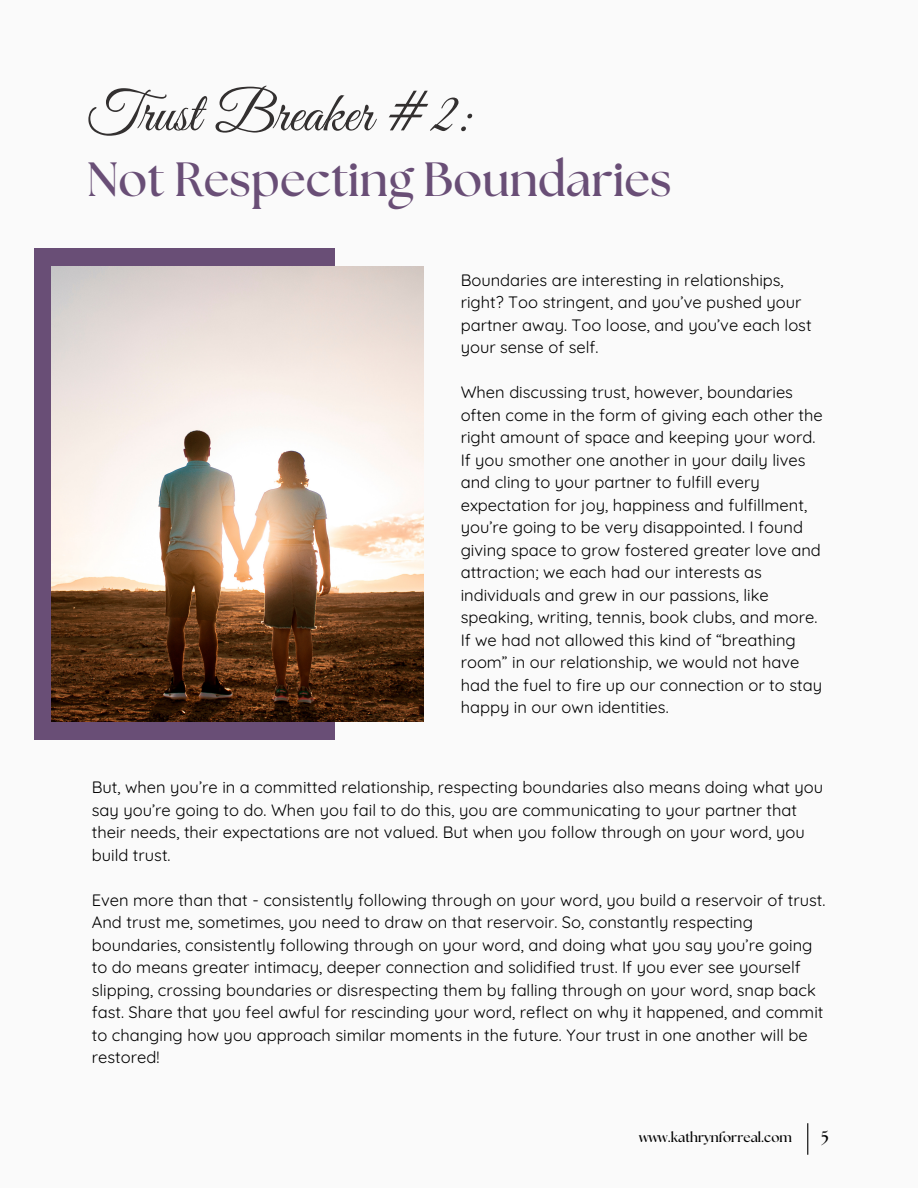
<style>
.page{position:relative;width:918px;height:1188px;background:#fafafa}
.page>*{position:absolute;margin:0;border:0;box-sizing:border-box;transform-origin:0 0}
.t1{font:57px "Great Vibes";color:#333030}
.t2{font:700 48px "The Seasons";color:#694e76}
.t3{font:16.5px/22.5px "Quicksand";color:#000}
.t4{font:700 16.5px "The Seasons";color:#000}
.t5{font:700 13.5px "The Seasons";color:#000}
</style>
<div class="page">
<div style="left:35px;top:248px;width:300px;height:492px;background:#694e76"></div>
<img style="left:52px;top:266px;width:371px;height:456px">
<hr style="left:807px;top:1123px;width:1px;height:32px;background:#000">
<p class="t1" style="left:87px;top:82px;width:387px">Trust Breaker #2:</p>
<p class="t2" style="left:87px;top:157px;width:586px">Not Respecting Boundaries</p>
<p class="t3" style="left:461px;top:268px;width:352px">Boundaries are interesting in relationships, right? Too stringent, and you’ve pushed your partner away. Too loose, and you’ve each lost your sense of self.</p>
<p class="t3" style="left:461px;top:381px;width:364px">When discussing trust, however, boundaries often come in the form of giving each other the right amount of space and keeping your word.<br>If you smother one another in your daily lives and cling to your partner to fulfill every expectation for joy, happiness and fulfillment, you’re going to be very disappointed. I found giving space to grow fostered greater love and attraction; we each had our interests as individuals and grew in our passions, like speaking, writing, tennis, book clubs, and more.<br>If we had not allowed this kind of “breathing room” in our relationship, we would not have had the fuel to fire up our connection or to stay happy in our own identities.</p>
<p class="t3" style="left:92px;top:776px;width:733px">But, when you’re in a committed relationship, respecting boundaries also means doing what you say you’re going to do. When you fail to do this, you are communicating to your partner that their needs, their expectations are not valued. But when you follow through on your word, you build trust.</p>
<p class="t3" style="left:92px;top:888px;width:735px">Even more than that - consistently following through on your word, you build a reservoir of trust.<br>And trust me, sometimes, you need to draw on that reservoir. So, constantly respecting boundaries, consistently following through on your word, and doing what you say you’re going to do means greater intimacy, deeper connection and solidified trust. If you ever see yourself slipping, crossing boundaries or disrespecting them by falling through on your word, snap back fast. Share that you feel awful for rescinding your word, reflect on why it happened, and commit to changing how you approach similar moments in the future. Your trust in one another will be restored!</p>
<p class="t5" style="left:639px;top:1131px;width:154px">www.kathrynforreal.com</p>
<p class="t4" style="left:821px;top:1130px;width:9px">5</p>
</div>
